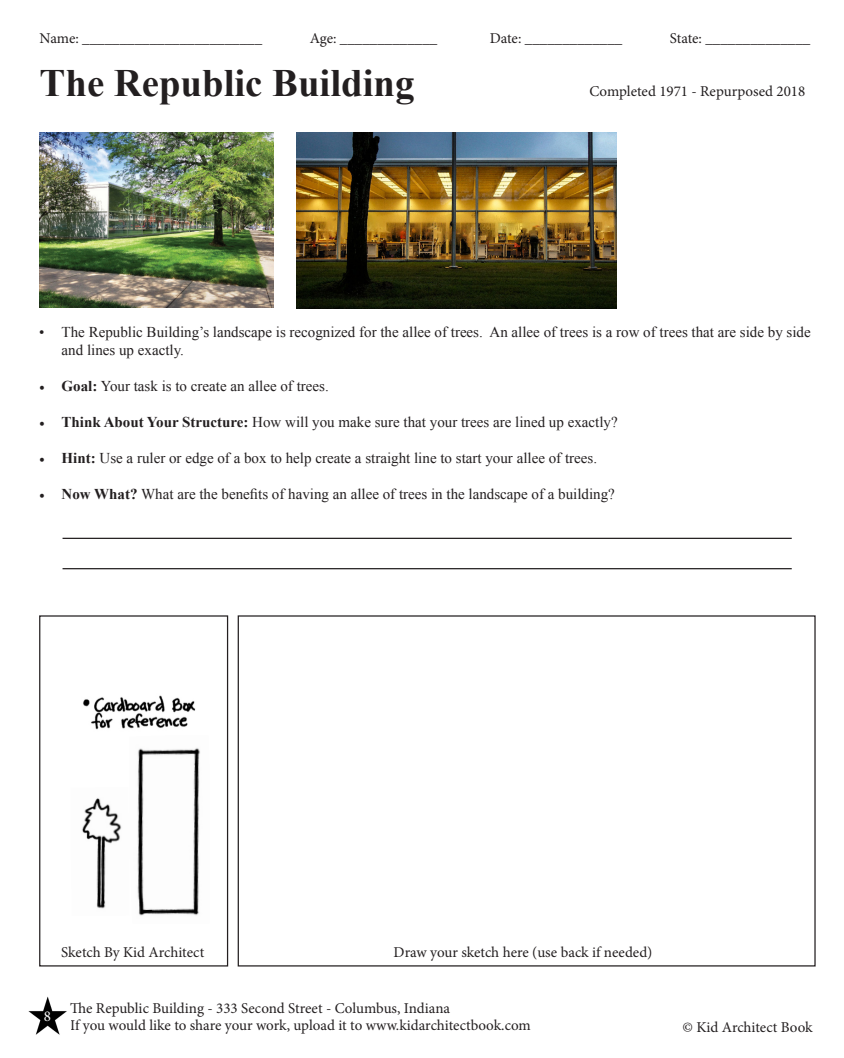
<style>
.page{position:relative;width:844px;height:1058px;background:#fff}
.page>*{position:absolute;margin:0;border:0;box-sizing:border-box;transform-origin:0 0}
.t1{font:700 38.75px "Times New Roman";color:#231f20}
.t2{font:15px/18px "Times New Roman";color:#231f20}
.t3{font:15px "Minion Pro";letter-spacing:-.005em;color:#231f20}
.t4{font:15px "Minion Pro";color:#fff}
.s1{font-family:"Minion Pro"}
.s2{font-weight:700}
</style>
<div class="page">
<div style="left:39px;top:615px;width:189px;height:351px;border:1px solid #231f20"></div>
<img style="left:28px;top:996px;width:39px;height:39px">
<hr style="left:63px;top:537px;width:729px;height:2px;background:#231f20">
<hr style="left:63px;top:568px;width:729px;height:1px;background:#231f20">
<img style="left:137px;top:748px;width:63px;height:168px">
<img style="left:82px;top:798px;width:40px;height:111px">
<img style="left:83px;top:695px;width:113px;height:35px">
<img style="left:40px;top:132px;width:234px;height:175px">
<img style="left:297px;top:132px;width:320px;height:176px">
<p class="t3" style="left:40px;top:28px;width:224px">Name: ________________________</p>
<p class="t3" style="left:310px;top:28px;width:129px">Age: _____________</p>
<p class="t3" style="left:490px;top:28px;width:134px">Date: _____________</p>
<p class="t3" style="left:670px;top:28px;width:142px">State: ______________</p>
<p class="t1" style="left:40px;top:56px;width:376px">The Republic Building</p>
<p class="t3" style="left:589px;top:81px;width:217px">Completed 1971 - Repurposed 2018</p>
<p class="t2" style="left:62px;top:322px;width:750px;text-indent:-22px">• The Republic Building’s landscape is recognized for the allee of trees. An allee of trees is a row of trees that are side by side and lines up exactly.</p>
<p class="t2" style="left:39px;top:376px;width:291px"><span class="s1">•</span> <span class="s2">Goal:</span> Your task is to create an allee of trees.</p>
<p class="t2" style="left:39px;top:412px;width:580px"><span class="s1">•</span> <span class="s2">Think About Your Structure:</span> How will you make sure that your trees are lined up exactly?</p>
<p class="t2" style="left:39px;top:448px;width:559px"><span class="s1">•</span> <span class="s2">Hint:</span> Use a ruler or edge of a box to help create a straight line to start your allee of trees.</p>
<p class="t2" style="left:39px;top:484px;width:577px"><span class="s1">•</span> <span class="s2">Now What?</span> What are the benefits of having an allee of trees in the landscape of a building?</p>
<p class="t3" style="left:61px;top:941px;width:144px">Sketch By Kid Architect</p>
<p class="t3" style="left:394px;top:941px;width:260px">Draw your sketch here (use back if needed)</p>
<p class="t4" style="left:44px;top:1006px;width:9px">8</p>
<p class="t3" style="left:70px;top:997px;width:381px">The Republic Building - 333 Second Street - Columbus, Indiana</p>
<p class="t3" style="left:70px;top:1015px;width:462px">If you would like to share your work, upload it to www.kidarchitectbook.com</p>
<p class="t3" style="left:682px;top:1017px;width:132px">© Kid Architect Book</p>
</div>
